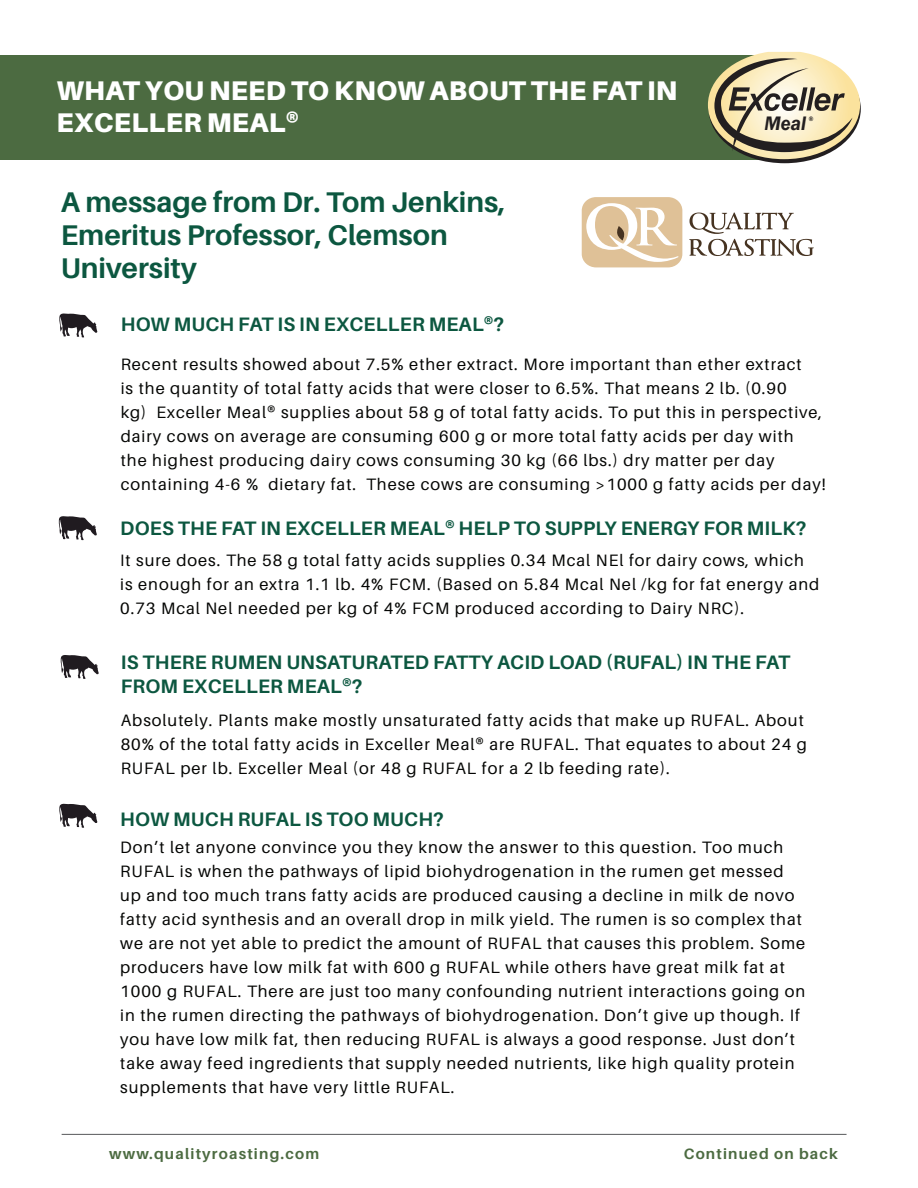
<style>
.page{position:relative;width:918px;height:1188px;background:#fff}
.page>*{position:absolute;margin:0;border:0;box-sizing:border-box;transform-origin:0 0}
.t1{font:700 28.5px/33px "Aileron";color:#0c5740}
.t2{font:900 27px/32.4px "Aileron";letter-spacing:.01em;color:#fff}
.t3{font:italic 600 20.1px "Franklin Gothic";color:#231f20;scale:.94 1}
.t4{font:700 19.5px/23.4px "Aileron";letter-spacing:.01em;color:#0c5740}
.Black_Description{font:16.5px/24px "Aileron";letter-spacing:.06em;color:#040503}
.t5{font:700 15px "Aileron";letter-spacing:.08em;color:#4c6b41}
.t6{font:600 6.6px "Franklin Gothic";color:#231f20;scale:.91 1}
</style>
<div class="page">
<div style="left:0;top:55px;width:786px;height:104px;background:#4c6b41"></div>
<hr style="left:62px;top:1134px;width:785px;height:1px;background:#57585a">
<svg style="left:59px;top:313px;width:38px;height:24px"></svg>
<svg style="left:59px;top:516px;width:38px;height:24px"></svg>
<svg style="left:61px;top:655px;width:38px;height:24px"></svg>
<svg style="left:708px;top:52px;width:152px;height:107px"></svg>
<svg style="left:59px;top:803px;width:38px;height:25px"></svg>
<div style="left:582px;top:197px;width:100px;height:70px;background:#dfc197;border-radius:14px"></div>
<svg style="left:586px;top:203px;width:92px;height:59px"></svg>
<svg style="left:689px;top:212px;width:125px;height:44px"></svg>
<p class="t2" style="left:57px;top:74px;width:622px">WHAT YOU NEED TO KNOW ABOUT THE FAT IN<br>EXCELLER MEAL®</p>
<p class="t1" style="left:61px;top:186px;width:446px">A message from Dr. Tom Jenkins,<br>Emeritus Professor, Clemson<br>University</p>
<p class="t4" style="left:121px;top:313px;width:385px">HOW MUCH FAT IS IN EXCELLER MEAL®?</p>
<p class="t3" style="left:765px;top:110px;width:46px">Meal</p>
<p class="t6" style="left:809px;top:115px;width:7px">®</p>
<p class="Black_Description" style="left:121px;top:353px;width:707px">Recent results showed about 7.5% ether extract. More important than ether extract<br>is the quantity of total fatty acids that were closer to 6.5%. That means 2 lb. (0.90<br>kg) Exceller Meal® supplies about 58 g of total fatty acids. To put this in perspective, dairy cows on average are consuming 600 g or more total fatty acids per day with<br>the highest producing dairy cows consuming 30 kg (66 lbs.) dry matter per day containing 4-6 % dietary fat. These cows are consuming &gt;1000 g fatty acids per day!</p>
<p class="t4" style="left:120px;top:517px;width:688px">DOES THE FAT IN EXCELLER MEAL® HELP TO SUPPLY ENERGY FOR MILK?</p>
<p class="Black_Description" style="left:120px;top:548px;width:701px">It sure does. The 58 g total fatty acids supplies 0.34 Mcal NEl for dairy cows, which is enough for an extra 1.1 lb. 4% FCM. (Based on 5.84 Mcal Nel /kg for fat energy and<br>0.73 Mcal Nel needed per kg of 4% FCM produced according to Dairy NRC).</p>
<p class="t4" style="left:121px;top:651px;width:671px">IS THERE RUMEN UNSATURATED FATTY ACID LOAD (RUFAL) IN THE FAT<br>FROM EXCELLER MEAL®?</p>
<p class="Black_Description" style="left:121px;top:709px;width:688px">Absolutely. Plants make mostly unsaturated fatty acids that make up RUFAL. About<br>80% of the total fatty acids in Exceller Meal® are RUFAL. That equates to about 24 g<br>RUFAL per lb. Exceller Meal (or 48 g RUFAL for a 2 lb feeding rate).</p>
<p class="t4" style="left:120px;top:808px;width:325px">HOW MUCH RUFAL IS TOO MUCH?</p>
<p class="Black_Description" style="left:120px;top:836px;width:687px">Don’t let anyone convince you they know the answer to this question. Too much RUFAL is when the pathways of lipid biohydrogenation in the rumen get messed up and too much trans fatty acids are produced causing a decline in milk de novo fatty acid synthesis and an overall drop in milk yield. The rumen is so complex that we are not yet able to predict the amount of RUFAL that causes this problem. Some producers have low milk fat with 600 g RUFAL while others have great milk fat at 1000 g RUFAL. There are just too many confounding nutrient interactions going on in the rumen directing the pathways of biohydrogenation. Don’t give up though. If you have low milk fat, then reducing RUFAL is always a good response. Just don’t take away feed ingredients that supply needed nutrients, like high quality protein supplements that have very little RUFAL.</p>
<p class="t5" style="left:109px;top:1146px;width:211px">www.qualityroasting.com</p>
<p class="t5" style="left:684px;top:1146px;width:156px">Continued on back</p>
</div>
